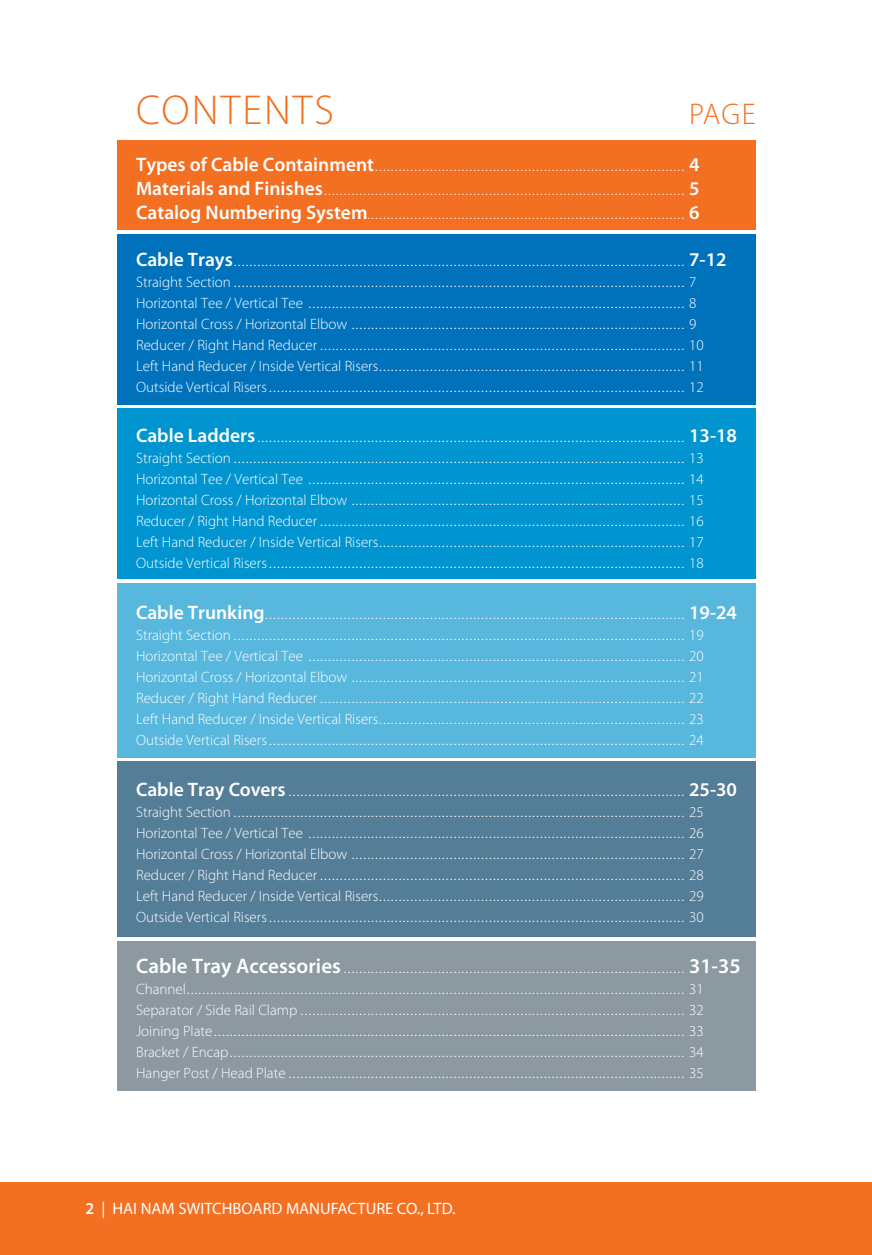
<style>
.page{position:relative;width:872px;height:1255px;background:#fff}
.page>*{position:absolute;margin:0;border:0;box-sizing:border-box;transform-origin:0 0}
.t1{font:300 42px "Myriad Pro";letter-spacing:.05em;color:#f36f21}
.t2{font:300 30px "Myriad Pro";color:#f36f21}
.t3{font:600 21px "Myriad Pro";color:#fff}
.t4{font:16.5px "Myriad Pro";color:#fff}
.t5{font:600 9px "Myriad Pro";color:#fff}
.s1{font-size:19.5px}
.s2{font-weight:300;font-size:15px}
.s3{font-weight:600}
</style>
<div class="page">
<div style="left:0;top:1182px;width:872px;height:72px;background:#f36f21"></div>
<div style="left:117px;top:140px;width:638px;height:90px;background:#f36f21"></div>
<div style="left:117px;top:234px;width:638px;height:170px;background:#0072bc"></div>
<div style="left:117px;top:408px;width:638px;height:170px;background:#0095d0"></div>
<div style="left:117px;top:583px;width:638px;height:174px;background:#58b7dd"></div>
<div style="left:117px;top:761px;width:638px;height:176px;background:#547d98"></div>
<div style="left:117px;top:941px;width:638px;height:149px;background:#8c99a1"></div>
<h1 class="t1" style="left:136px;top:84px;width:199px">CONTENTS</h1>
<h2 class="t2" style="left:689px;top:96px;width:68px">PAGE</h2>
<p class="t5" style="left:136px;top:162px;width:565px"><span class="s1">Types of Cable Containment</span>............................................................................... <span class="s1">4</span></p>
<p class="t5" style="left:136px;top:186px;width:565px"><span class="s1">Materials and Finishes</span>............................................................................................ <span class="s1">5</span></p>
<p class="t5" style="left:136px;top:210px;width:565px"><span class="s1">Catalog Numbering System</span>................................................................................. <span class="s1">6</span></p>
<p class="t5" style="left:136px;top:257px;width:592px"><span class="s1">Cable Trays</span>................................................................................................................... <span class="s1">7-12</span></p>
<p class="t5" style="left:136px;top:278px;width:562px"><span class="s2">Straight Section</span> ................................................................................................................... <span class="s2">7</span></p>
<p class="t5" style="left:136px;top:299px;width:562px"><span class="s2">Horizontal Tee / Vertical Tee</span> ................................................................................................ <span class="s2">8</span></p>
<p class="t5" style="left:136px;top:320px;width:562px"><span class="s2">Horizontal Cross / Horizontal Elbow</span> ..................................................................................... <span class="s2">9</span></p>
<p class="t5" style="left:136px;top:341px;width:569px"><span class="s2">Reducer / Right Hand Reducer</span> ............................................................................................. <span class="s2">10</span></p>
<p class="t5" style="left:136px;top:362px;width:569px"><span class="s2">Left Hand Reducer / Inside Vertical Risers</span>.............................................................................. <span class="s2">11</span></p>
<p class="t5" style="left:136px;top:383px;width:569px"><span class="s2">Outside Vertical Risers</span>.......................................................................................................... <span class="s2">12</span></p>
<p class="t5" style="left:136px;top:433px;width:602px"><span class="s1">Cable Ladders</span>............................................................................................................. <span class="s1">13-18</span></p>
<p class="t5" style="left:136px;top:454px;width:569px"><span class="s2">Straight Section</span> ................................................................................................................... <span class="s2">13</span></p>
<p class="t5" style="left:136px;top:475px;width:569px"><span class="s2">Horizontal Tee / Vertical Tee</span> ................................................................................................ <span class="s2">14</span></p>
<p class="t5" style="left:136px;top:496px;width:569px"><span class="s2">Horizontal Cross / Horizontal Elbow</span> ..................................................................................... <span class="s2">15</span></p>
<p class="t5" style="left:136px;top:517px;width:569px"><span class="s2">Reducer / Right Hand Reducer</span> ............................................................................................. <span class="s2">16</span></p>
<p class="t5" style="left:136px;top:538px;width:569px"><span class="s2">Left Hand Reducer / Inside Vertical Risers</span>.............................................................................. <span class="s2">17</span></p>
<p class="t5" style="left:136px;top:559px;width:569px"><span class="s2">Outside Vertical Risers</span>.......................................................................................................... <span class="s2">18</span></p>
<p class="t5" style="left:136px;top:610px;width:602px"><span class="s1">Cable Trunking</span>........................................................................................................... <span class="s1">19-24</span></p>
<p class="t5" style="left:136px;top:631px;width:569px"><span class="s2">Straight Section</span> ................................................................................................................... <span class="s2">19</span></p>
<p class="t5" style="left:136px;top:652px;width:569px"><span class="s2">Horizontal Tee / Vertical Tee</span> ................................................................................................ <span class="s2">20</span></p>
<p class="t5" style="left:136px;top:673px;width:569px"><span class="s2">Horizontal Cross / Horizontal Elbow</span> ..................................................................................... <span class="s2">21</span></p>
<p class="t5" style="left:136px;top:694px;width:569px"><span class="s2">Reducer / Right Hand Reducer</span> ............................................................................................. <span class="s2">22</span></p>
<p class="t5" style="left:136px;top:715px;width:569px"><span class="s2">Left Hand Reducer / Inside Vertical Risers</span>.............................................................................. <span class="s2">23</span></p>
<p class="t5" style="left:136px;top:736px;width:569px"><span class="s2">Outside Vertical Risers</span>.......................................................................................................... <span class="s2">24</span></p>
<p class="t5" style="left:136px;top:787px;width:602px"><span class="s1">Cable Tray Covers</span> ..................................................................................................... <span class="s1">25-30</span></p>
<p class="t5" style="left:136px;top:808px;width:569px"><span class="s2">Straight Section</span> ................................................................................................................... <span class="s2">25</span></p>
<p class="t5" style="left:136px;top:829px;width:569px"><span class="s2">Horizontal Tee / Vertical Tee</span> ................................................................................................ <span class="s2">26</span></p>
<p class="t5" style="left:136px;top:850px;width:569px"><span class="s2">Horizontal Cross / Horizontal Elbow</span> ..................................................................................... <span class="s2">27</span></p>
<p class="t5" style="left:136px;top:871px;width:569px"><span class="s2">Reducer / Right Hand Reducer</span> ............................................................................................. <span class="s2">28</span></p>
<p class="t5" style="left:136px;top:892px;width:569px"><span class="s2">Left Hand Reducer / Inside Vertical Risers</span>.............................................................................. <span class="s2">29</span></p>
<p class="t5" style="left:136px;top:913px;width:569px"><span class="s2">Outside Vertical Risers</span>.......................................................................................................... <span class="s2">30</span></p>
<h3 class="t3" style="left:136px;top:952px;width:206px">Cable Tray Accessories</h3>
<h3 class="t3" style="left:689px;top:952px;width:53px">31-35</h3>
<p class="t5" style="left:136px;top:985px;width:569px"><span class="s2">Channel</span>............................................................................................................................... <span class="s2">31</span></p>
<p class="t5" style="left:136px;top:1006px;width:569px"><span class="s2">Separator / Side Rail Clamp</span> .................................................................................................. <span class="s2">32</span></p>
<p class="t5" style="left:136px;top:1027px;width:569px"><span class="s2">Joining Plate</span>........................................................................................................................ <span class="s2">33</span></p>
<p class="t5" style="left:136px;top:1048px;width:569px"><span class="s2">Bracket / Encap</span>.................................................................................................................... <span class="s2">34</span></p>
<p class="t5" style="left:136px;top:1069px;width:569px"><span class="s2">Hanger Post / Head Plate</span> ..................................................................................................... <span class="s2">35</span></p>
<p class="t5" style="left:344px;top:964px;width:341px">.......................................................................................</p>
<h3 class="t4" style="left:85px;top:1198px;width:372px"><span class="s3">2</span> | HAI NAM SWITCHBOARD MANUFACTURE CO., LTD.</h3>
</div>
